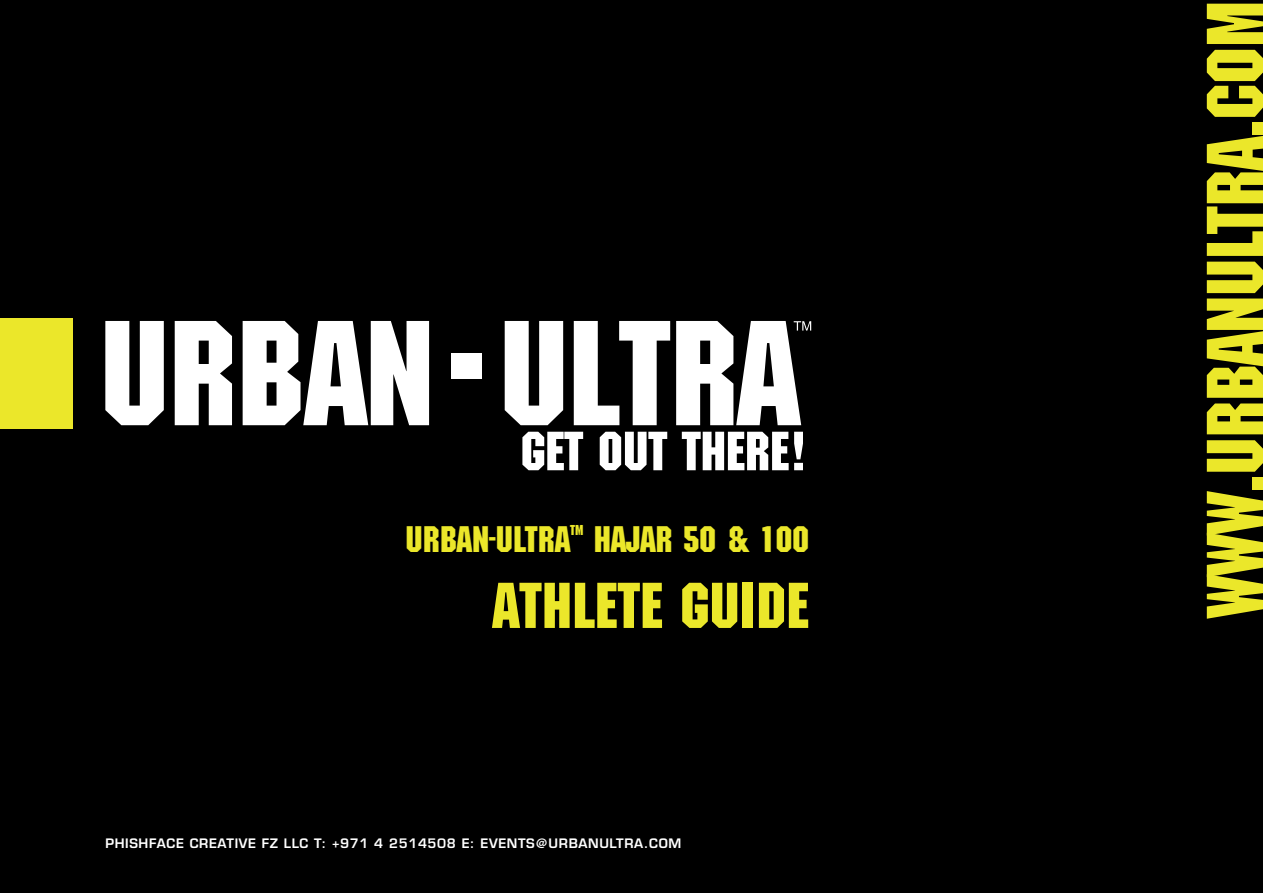
<style>
.page{position:relative;width:1263px;height:893px;background:#000}
.page>*{position:absolute;margin:0;border:0;box-sizing:border-box;transform-origin:0 0}
.t1{font:78.3px "Machine";letter-spacing:-.01em;color:#ebe72a}
.t2{font:63px "Machine";color:#ebe72a}
.t3{font:36px "Machine";color:#ebe72a}
.t4{font:13.95px "Machine";color:#ebe72a}
.t5{font:600 12.75px "Eurostile";letter-spacing:.05em;color:#fff}
</style>
<div class="page">
<svg style="left:105px;top:321px;width:59px;height:104px"></svg>
<svg style="left:175px;top:321px;width:57px;height:104px;background:#d8d8d8"></svg>
<svg style="left:243px;top:321px;width:186px;height:104px"></svg>
<div style="left:452px;top:353px;width:30px;height:25px;background:#fff"></div>
<svg style="left:505px;top:321px;width:58px;height:104px"></svg>
<svg style="left:574px;top:321px;width:96px;height:104px"></svg>
<svg style="left:522px;top:432px;width:61px;height:38px"></svg>
<svg style="left:600px;top:432px;width:67px;height:38px"></svg>
<svg style="left:682px;top:432px;width:121px;height:38px"></svg>
<svg style="left:676px;top:321px;width:135px;height:104px"></svg>
<div style="left:0;top:318px;width:72px;height:110px;background:#ebe72a"></div>
<h3 class="t3" style="left:406px;top:519px;width:166px">URBAN-ULTRA</h3>
<p class="t4" style="left:570px;top:522px;width:15px">TM</p>
<h3 class="t3" style="left:594px;top:519px;width:217px">HAJAR 50 &amp; 100</h3>
<h2 class="t2" style="left:493px;top:569px;width:318px">ATHLETE GUIDE</h2>
<p class="t5" style="left:105px;top:835px;width:577px">PHISHFACE CREATIVE FZ LLC T: +971 4 2514508 E: EVENTS@URBANULTRA.COM</p>
<h1 class="t1" style="left:1190px;top:618px;width:619px;rotate:-90deg">WWW.URBANULTRA.COM</h1>
</div>
